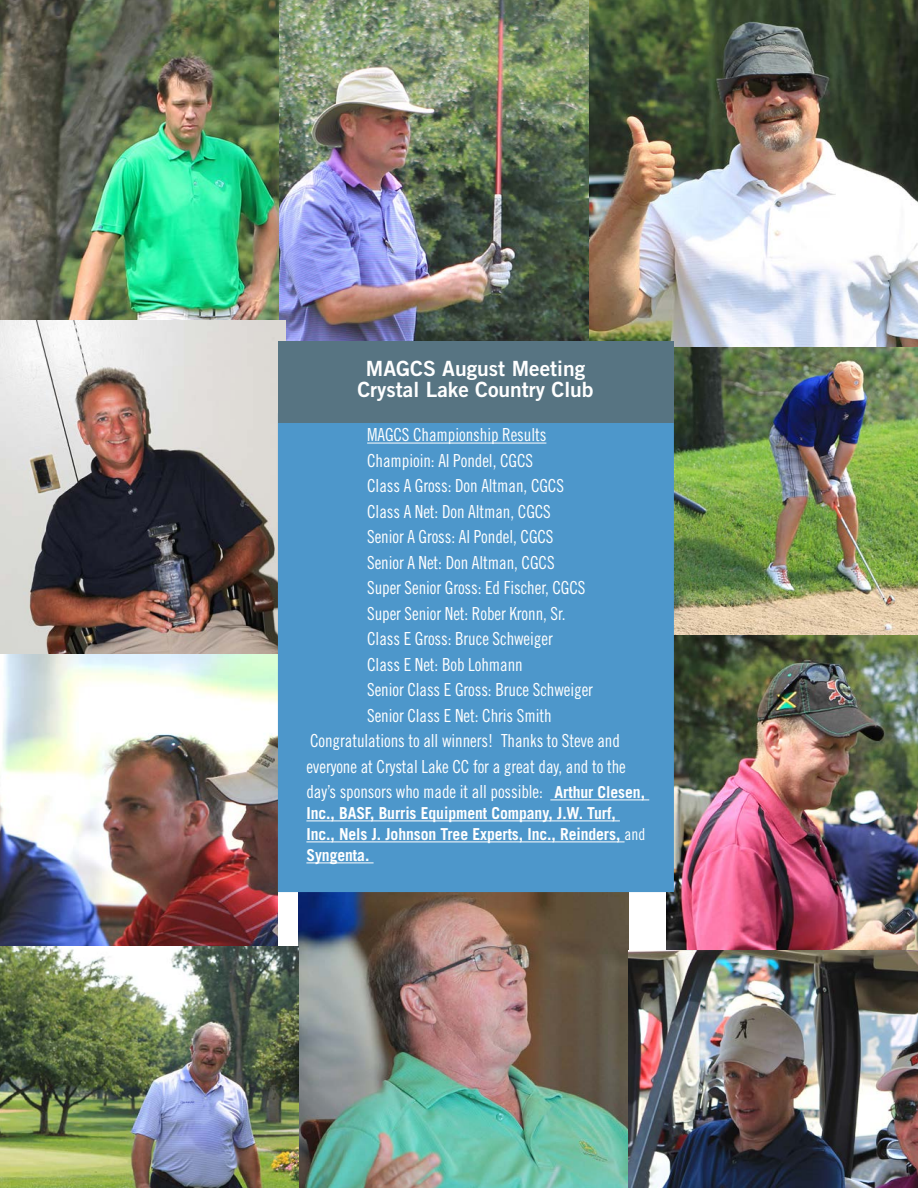
<style>
.page{position:relative;width:918px;height:1188px;background:#fff}
.page>*{position:absolute;margin:0;border:0;box-sizing:border-box;transform-origin:0 0}
.t1{font:21px/21px "Trade Gothic LT Std Bd 2";color:#fff;text-align:center}
.t2{font:18px "Trade Gothic LT Std Cn 18";letter-spacing:-.005em;color:#fff;scale:.95 1}
.t3{font:700 16.5px/21px "Trade Gothic LT Std";letter-spacing:-.005em;color:#fff;scale:.95 1}
.s1{font-family:"Trade Gothic LT Std";font-weight:700;font-size:16.5px}
.s2{font-family:"Trade Gothic LT Std Cn 18";font-weight:400}
</style>
<div class="page">
<img style="left:0;top:0;width:279px;height:320px">
<img style="left:279px;top:0;width:311px;height:341px">
<img style="left:0;top:320px;width:285px;height:334px">
<img style="left:0;top:654px;width:278px;height:292px">
<img style="left:298px;top:892px;width:331px;height:296px">
<img style="left:666px;top:347px;width:252px;height:603px">
<img style="left:590px;top:0;width:328px;height:347px">
<img style="left:629px;top:950px;width:289px;height:238px">
<img style="left:0;top:946px;width:298px;height:242px">
<div style="left:279px;top:414px;width:394px;height:477px;background:#4d97cb"></div>
<hr style="left:367px;top:443px;width:179px;height:1px;background:#fff">
<hr style="left:550px;top:799px;width:99px;height:1px;background:#fff">
<hr style="left:306px;top:820px;width:314px;height:1px;background:#fff">
<hr style="left:306px;top:841px;width:319px;height:1px;background:#fff">
<hr style="left:306px;top:862px;width:68px;height:1px;background:#fff">
<div style="left:278px;top:413px;width:396px;height:479px;border:2px solid #4d97cb"></div>
<div style="left:278px;top:341px;width:396px;height:82px;background:#577482"></div>
<p class="t1" style="left:357px;top:358px;width:238px">MAGCS August Meeting<br>Crystal Lake Country Club</p>
<p class="t2" style="left:367px;top:424px;width:190px">MAGCS Championship Results</p>
<p class="t2" style="left:367px;top:450px;width:176px">Champioin: Al Pondel, CGCS</p>
<p class="t2" style="left:367px;top:475px;width:209px">Class A Gross: Don Altman, CGCS</p>
<p class="t2" style="left:367px;top:501px;width:195px">Class A Net: Don Altman, CGCS</p>
<p class="t2" style="left:367px;top:526px;width:198px">Senior A Gross: Al Pondel, CGCS</p>
<p class="t2" style="left:367px;top:552px;width:199px">Senior A Net: Don Altman, CGCS</p>
<p class="t2" style="left:367px;top:577px;width:231px">Super Senior Gross: Ed Fischer, CGCS</p>
<p class="t2" style="left:367px;top:603px;width:210px">Super Senior Net: Rober Kronn, Sr.</p>
<p class="t2" style="left:367px;top:628px;width:197px">Class E Gross: Bruce Schweiger</p>
<p class="t2" style="left:367px;top:654px;width:165px">Class E Net: Bob Lohmann</p>
<p class="t2" style="left:367px;top:679px;width:239px">Senior Class E Gross: Bruce Schweiger</p>
<p class="t2" style="left:367px;top:705px;width:196px">Senior Class E Net: Chris Smith</p>
<p class="t2" style="left:310px;top:730px;width:328px">Congratulations to all winners! Thanks to Steve and</p>
<p class="t2" style="left:306px;top:756px;width:338px">everyone at Crystal Lake CC for a great day, and to the</p>
<p class="t2" style="left:306px;top:781px;width:358px">day’s sponsors who made it all possible: <span class="s1">Arthur Clesen,</span></p>
<p class="t3" style="left:306px;top:803px;width:358px">Inc., BASF, Burris Equipment Company, J.W. Turf,<br>Inc., Nels J. Johnson Tree Experts, Inc., Reinders, <span class="s2">and<br></span>Syngenta.</p>
</div>
